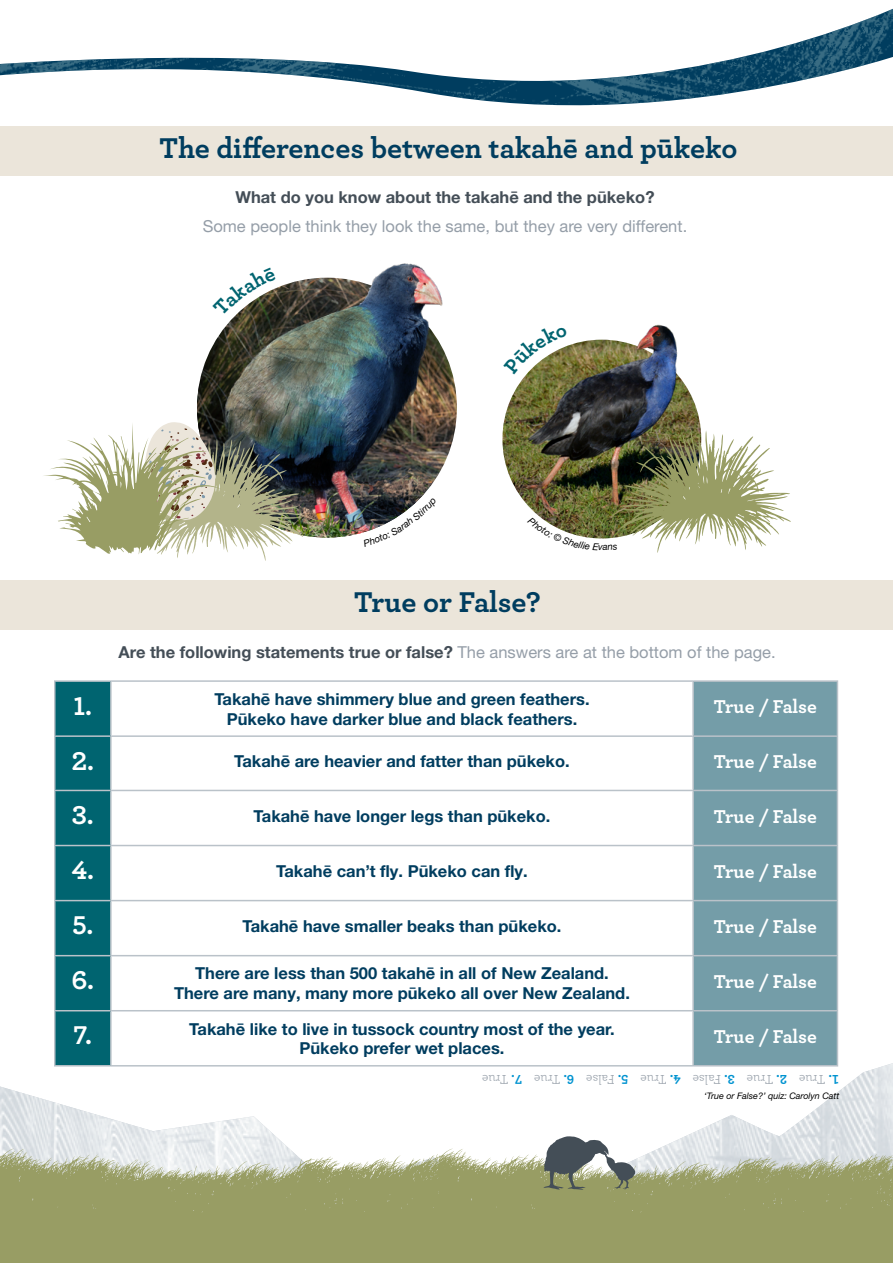
<style>
.page{position:relative;width:893px;height:1263px;background:#fff}
.page>*{position:absolute;margin:0;border:0;box-sizing:border-box;transform-origin:0 0}
.t1{font:700 30px "Archer";color:#003d5f}
.t2{font:700 27px "Archer";color:#fff}
.t3{font:700 19.5px "Archer";letter-spacing:-.005em;color:#fff}
.t4{font:700 16.5px/19.8px "Helvetica Neue LT Pro";color:#003d5f;text-align:center}
.t5{font:700 16.5px "Helvetica Neue LT Pro";color:#444e57}
.t6{font:16.5px "Helvetica Neue LT Pro";color:#959ea8}
.t7{font:13.5px "Archer";letter-spacing:-.005em;color:#959ea8}
.t8{font:italic 9px "Helvetica Neue LT Pro";color:#000}
.s1{font-weight:400;color:#959ea8}
.s2{font-weight:700;color:#0093d0}
</style>
<div class="page">
<img style="left:0;top:9px;width:893px;height:97px">
<div style="left:0;top:126px;width:893px;height:50px;background:#ebe5da"></div>
<div style="left:0;top:580px;width:893px;height:50px;background:#ebe5da"></div>
<div style="left:56px;top:682px;width:54px;height:381px;background:#006470"></div>
<div style="left:694px;top:682px;width:143px;height:381px;background:#749da8"></div>
<hr style="left:111px;top:680px;width:582px;height:2px;background:#bac2c9">
<hr style="left:54px;top:735px;width:57px;height:2px;background:#bac2c9">
<hr style="left:111px;top:735px;width:582px;height:2px;background:#bac2c9">
<hr style="left:693px;top:735px;width:145px;height:2px;background:#bac2c9">
<hr style="left:54px;top:790px;width:57px;height:1px;background:#bac2c9">
<hr style="left:111px;top:790px;width:582px;height:1px;background:#bac2c9">
<hr style="left:693px;top:790px;width:145px;height:1px;background:#bac2c9">
<hr style="left:54px;top:845px;width:57px;height:1px;background:#bac2c9">
<hr style="left:111px;top:845px;width:582px;height:1px;background:#bac2c9">
<hr style="left:693px;top:845px;width:145px;height:1px;background:#bac2c9">
<hr style="left:54px;top:900px;width:57px;height:1px;background:#bac2c9">
<hr style="left:111px;top:900px;width:582px;height:1px;background:#bac2c9">
<hr style="left:693px;top:900px;width:145px;height:1px;background:#bac2c9">
<hr style="left:54px;top:955px;width:57px;height:1px;background:#bac2c9">
<hr style="left:111px;top:955px;width:582px;height:1px;background:#bac2c9">
<hr style="left:693px;top:955px;width:145px;height:1px;background:#bac2c9">
<hr style="left:54px;top:1010px;width:57px;height:1px;background:#bac2c9">
<hr style="left:111px;top:1010px;width:582px;height:1px;background:#bac2c9">
<hr style="left:693px;top:1010px;width:145px;height:1px;background:#bac2c9">
<hr style="left:693px;top:680px;width:145px;height:2px;background:#bac2c9">
<hr style="left:692px;top:682px;width:2px;height:53px;background:#bac2c9">
<hr style="left:837px;top:682px;width:1px;height:53px;background:#bac2c9">
<hr style="left:692px;top:737px;width:2px;height:53px;background:#bac2c9">
<hr style="left:837px;top:737px;width:1px;height:53px;background:#bac2c9">
<hr style="left:692px;top:791px;width:2px;height:54px;background:#bac2c9">
<hr style="left:837px;top:791px;width:1px;height:54px;background:#bac2c9">
<hr style="left:692px;top:846px;width:2px;height:54px;background:#bac2c9">
<hr style="left:837px;top:846px;width:1px;height:54px;background:#bac2c9">
<hr style="left:692px;top:901px;width:2px;height:54px;background:#bac2c9">
<hr style="left:837px;top:901px;width:1px;height:54px;background:#bac2c9">
<hr style="left:692px;top:956px;width:2px;height:54px;background:#bac2c9">
<hr style="left:837px;top:956px;width:1px;height:54px;background:#bac2c9">
<hr style="left:692px;top:1011px;width:2px;height:54px;background:#bac2c9">
<hr style="left:837px;top:1011px;width:1px;height:54px;background:#bac2c9">
<hr style="left:54px;top:680px;width:57px;height:2px;background:#bac2c9">
<hr style="left:54px;top:682px;width:2px;height:53px;background:#bac2c9">
<hr style="left:110px;top:682px;width:2px;height:53px;background:#bac2c9">
<hr style="left:54px;top:737px;width:2px;height:53px;background:#bac2c9">
<hr style="left:110px;top:737px;width:2px;height:53px;background:#bac2c9">
<hr style="left:54px;top:791px;width:2px;height:54px;background:#bac2c9">
<hr style="left:110px;top:791px;width:2px;height:54px;background:#bac2c9">
<hr style="left:54px;top:846px;width:2px;height:54px;background:#bac2c9">
<hr style="left:110px;top:846px;width:2px;height:54px;background:#bac2c9">
<hr style="left:54px;top:901px;width:2px;height:54px;background:#bac2c9">
<hr style="left:110px;top:901px;width:2px;height:54px;background:#bac2c9">
<hr style="left:54px;top:956px;width:2px;height:54px;background:#bac2c9">
<hr style="left:110px;top:956px;width:2px;height:54px;background:#bac2c9">
<hr style="left:54px;top:1011px;width:2px;height:54px;background:#bac2c9">
<hr style="left:110px;top:1011px;width:2px;height:54px;background:#bac2c9">
<img style="left:197px;top:263px;width:260px;height:275px">
<svg style="left:44px;top:422px;width:260px;height:139px"></svg>
<img style="left:502px;top:340px;width:199px;height:198px;border-radius:99px">
<img style="left:636px;top:324px;width:44px;height:58px">
<img style="left:0;top:1063px;width:893px;height:85px">
<svg style="left:0;top:1148px;width:439px;height:115px;fill:#989d64"></svg>
<svg style="left:439px;top:1148px;width:454px;height:115px;fill:#989d64"></svg>
<svg style="left:543px;top:1136px;width:92px;height:54px"></svg>
<svg style="left:213px;top:267px;width:63px;height:49px"></svg>
<svg style="left:363px;top:497px;width:75px;height:41px"></svg>
<svg style="left:527px;top:345px;width:41px;height:29px"></svg>
<img style="left:527px;top:430px;width:264px;height:123px">
<h1 class="t1" style="left:160px;top:125px;width:579px">The differences between takahē and pūkeko</h1>
<p class="t5" style="left:235px;top:187px;width:420px">What do you know about the takahē and the pūkeko?</p>
<p class="t6" style="left:203px;top:215px;width:486px">Some people think they look the same, but they are very different.</p>
<h1 class="t1" style="left:354px;top:579px;width:188px">True or False?</h1>
<p class="t5" style="left:119px;top:642px;width:658px">Are the following statements true or false? <span class="s1">The answers are at the bottom of the page.</span></p>
<h2 class="t2" style="left:73px;top:684px;width:20px">1.</h2>
<p class="t4" style="left:214px;top:689px;width:377px">Takahē have shimmery blue and green feathers.<br>Pūkeko have darker blue and black feathers.</p>
<p class="t3" style="left:714px;top:691px;width:105px">True / False</p>
<h2 class="t2" style="left:71px;top:739px;width:24px">2.</h2>
<p class="t4" style="left:234px;top:751px;width:337px">Takahē are heavier and fatter than pūkeko.</p>
<p class="t3" style="left:714px;top:746px;width:105px">True / False</p>
<h2 class="t2" style="left:72px;top:794px;width:23px">3.</h2>
<p class="t4" style="left:254px;top:806px;width:298px">Takahē have longer legs than pūkeko.</p>
<p class="t3" style="left:714px;top:801px;width:105px">True / False</p>
<h2 class="t2" style="left:71px;top:849px;width:24px">4.</h2>
<p class="t4" style="left:276px;top:861px;width:253px">Takahē can’t fly. Pūkeko can fly.</p>
<p class="t3" style="left:714px;top:856px;width:105px">True / False</p>
<h2 class="t2" style="left:72px;top:904px;width:23px">5.</h2>
<p class="t4" style="left:242px;top:916px;width:320px">Takahē have smaller beaks than pūkeko.</p>
<p class="t3" style="left:714px;top:911px;width:105px">True / False</p>
<h2 class="t2" style="left:72px;top:959px;width:24px">6.</h2>
<p class="t4" style="left:174px;top:963px;width:457px">There are less than 500 takahē in all of New Zealand.<br>There are many, many more pūkeko all over New Zealand.</p>
<p class="t3" style="left:714px;top:966px;width:105px">True / False</p>
<h2 class="t2" style="left:74px;top:1014px;width:20px">7.</h2>
<p class="t4" style="left:189px;top:1018px;width:427px">Takahē like to live in tussock country most of the year.<br>Pūkeko prefer wet places.</p>
<p class="t3" style="left:714px;top:1021px;width:105px">True / False</p>
<p class="t7" style="left:522px;top:1089px;width:42px;rotate:-180deg"><span class="s2">7.</span> True</p>
<p class="t7" style="left:574px;top:1089px;width:42px;rotate:-180deg"><span class="s2">6.</span> True</p>
<p class="t7" style="left:628px;top:1089px;width:44px;rotate:-180deg"><span class="s2">5.</span> False</p>
<p class="t7" style="left:681px;top:1089px;width:42px;rotate:-180deg"><span class="s2">4.</span> True</p>
<p class="t7" style="left:735px;top:1089px;width:44px;rotate:-180deg"><span class="s2">3.</span> False</p>
<p class="t7" style="left:787px;top:1089px;width:42px;rotate:-180deg"><span class="s2">2.</span> True</p>
<p class="t7" style="left:839px;top:1089px;width:42px;rotate:-180deg"><span class="s2">1.</span> True</p>
<p class="t8" style="left:704px;top:1090px;width:137px">‘True or False?’ quiz: Carolyn Catt</p>
</div>
